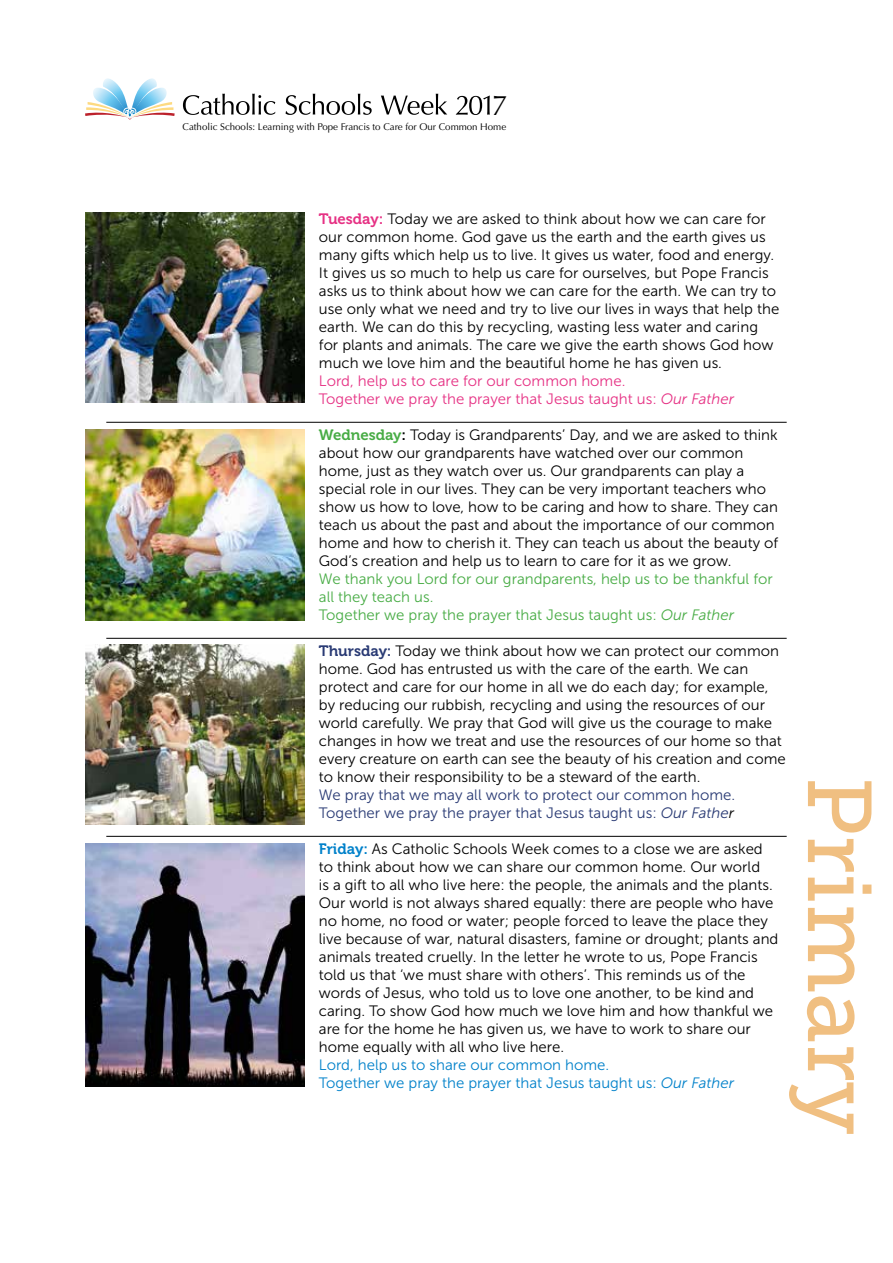
<style>
.page{position:relative;width:893px;height:1263px;background:#fff}
.page>*{position:absolute;margin:0;border:0;box-sizing:border-box;transform-origin:0 0}
.t1{font:90px "Museo Slab 500";color:#f0bf81}
.t2{font:28.5px "Optima";color:#000}
.t3{font:15px/18px "Museo Sans 300";color:#000}
.t4{font:15px/18px "Museo Sans 300";color:#48ac45}
.t5{font:15px/18px "Museo Sans 300";color:#293a74}
.t6{font:15px/18px "Museo Sans 300";color:#e63184}
.t7{font:15px/18px "Museo Sans 300";color:#0081ca}
.t8{font:9.75px "Optima";letter-spacing:-.005em;color:#000}
.s1{font-family:"Museo 700";color:#e63184}
.s2{font-style:italic}
.s3{font-family:"Museo 700";color:#48ac45}
.s4{font-family:"Museo 700"}
.s5{font-family:"Museo 700";color:#293a74}
.s6{font-style:italic;color:#000}
.s7{font-family:"Museo 700";color:#0081ca}
</style>
<div class="page">
<svg style="left:183px;top:94px;width:92px;height:21px"></svg>
<svg style="left:285px;top:94px;width:87px;height:21px"></svg>
<svg style="left:381px;top:94px;width:66px;height:21px"></svg>
<svg style="left:85px;top:78px;width:90px;height:41px"></svg>
<svg style="left:456px;top:96px;width:34px;height:19px"></svg>
<hr style="left:106px;top:422px;width:681px;height:1px;background:#000">
<hr style="left:106px;top:638px;width:681px;height:1px;background:#000">
<hr style="left:106px;top:836px;width:681px;height:1px;background:#000">
<img style="left:86px;top:213px;width:219px;height:190px">
<img style="left:86px;top:429px;width:219px;height:191px">
<img style="left:86px;top:645px;width:219px;height:179px">
<img style="left:86px;top:844px;width:219px;height:243px">
<h2 class="t2" style="left:492px;top:88px;width:17px">7</h2>
<p class="t8" style="left:183px;top:121px;width:325px">Catholic Schools: Learning with Pope Francis to Care for Our Common Home</p>
<p class="t3" style="left:319px;top:210px;width:462px"><span class="s1">Tuesday:</span> Today we are asked to think about how we can care for our common home. God gave us the earth and the earth gives us many gifts which help us to live. It gives us water, food and energy.<br>It gives us so much to help us care for ourselves, but Pope Francis asks us to think about how we can care for the earth. We can try to use only what we need and try to live our lives in ways that help the earth. We can do this by recycling, wasting less water and caring for plants and animals. The care we give the earth shows God how much we love him and the beautiful home he has given us.</p>
<p class="t6" style="left:319px;top:372px;width:417px">Lord, help us to care for our common home.<br>Together we pray the prayer that Jesus taught us: <span class="s2">Our Father</span></p>
<p class="t3" style="left:319px;top:426px;width:461px"><span class="s3">Wednesday</span><span class="s4">:</span> Today is Grandparents’ Day, and we are asked to think about how our grandparents have watched over our common home, just as they watch over us. Our grandparents can play a special role in our lives. They can be very important teachers who show us how to love, how to be caring and how to share. They can teach us about the past and about the importance of our common home and how to cherish it. They can teach us about the beauty of God’s creation and help us to learn to care for it as we grow.</p>
<p class="t4" style="left:319px;top:570px;width:455px">We thank you Lord for our grandparents, help us to be thankful for all they teach us.<br>Together we pray the prayer that Jesus taught us: <span class="s2">Our Father</span></p>
<p class="t3" style="left:319px;top:642px;width:468px"><span class="s5">Thursday:</span> Today we think about how we can protect our common home. God has entrusted us with the care of the earth. We can protect and care for our home in all we do each day; for example, by reducing our rubbish, recycling and using the resources of our world carefully. We pray that God will give us the courage to make changes in how we treat and use the resources of our home so that every creature on earth can see the beauty of his creation and come to know their responsibility to be a steward of the earth.</p>
<p class="t5" style="left:319px;top:786px;width:418px">We pray that we may all work to protect our common home.<br>Together we pray the prayer that Jesus taught us: <span class="s2">Our Fathe</span><span class="s6">r</span></p>
<p class="t3" style="left:319px;top:840px;width:461px"><span class="s7">Friday:</span> As Catholic Schools Week comes to a close we are asked to think about how we can share our common home. Our world<br>is a gift to all who live here: the people, the animals and the plants.<br>Our world is not always shared equally: there are people who have no home, no food or water; people forced to leave the place they live because of war, natural disasters, famine or drought; plants and animals treated cruelly. In the letter he wrote to us, Pope Francis told us that ‘we must share with others’. This reminds us of the words of Jesus, who told us to love one another, to be kind and caring. To show God how much we love him and how thankful we are for the home he has given us, we have to work to share our home equally with all who live here.</p>
<p class="t7" style="left:319px;top:1056px;width:417px">Lord, help us to share our common home.<br>Together we pray the prayer that Jesus taught us: <span class="s2">Our Father</span></p>
<h1 class="t1" style="left:889px;top:776px;width:360px;rotate:90deg">Primary</h1>
</div>
